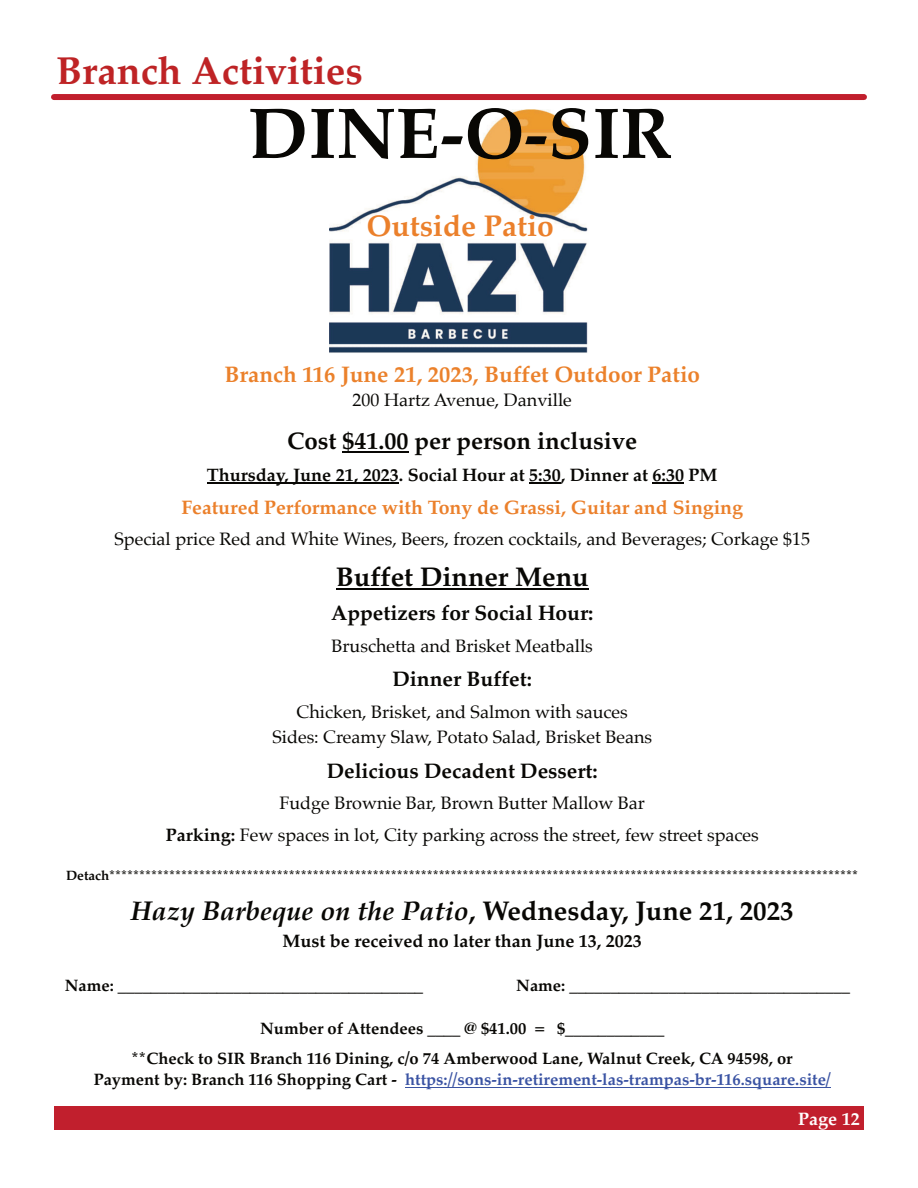
<style>
.page{position:relative;width:918px;height:1188px;background:#fff}
.page>*{position:absolute;margin:0;border:0;box-sizing:border-box;transform-origin:0 0}
.t1{font:700 72px "Palatino";color:#080704}
.t2{font:700 39px "Palatino";color:#bf2325}
.t3{font:700 30px "Palatino";color:#eb802b}
.t4{font:italic 700 27px "Palatino";color:#080704}
.t5{font:700 27px "Palatino";color:#080704}
.t6{font:700 24px "Palatino";color:#080704}
.t7{font:700 22.5px "Palatino";color:#eb812b}
.t8{font:700 21px "Palatino";color:#080704}
.t9{font:700 19.5px "Palatino";color:#eb802b}
.t10{font:18px/25.5px "Palatino";color:#080704;text-align:center}
.t11{font:700 18px "Palatino";color:#080704}
.t12{font:700 18px "Palatino";color:#fff}
.t13{font:700 16.5px/30px "Palatino";color:#080704;text-align:center}
.t14{font:700 16.5px "Palatino";color:#3a53a3}
.t15{font:700 13.5px "Palatino";color:#080704}
.s1{font-weight:700}
.s2{font-style:normal}
.s3{color:#080704}
</style>
<div class="page">
<img style="left:330px;top:109px;width:258px;height:244px">
<hr style="left:343px;top:452px;width:66px;height:1px;background:#080704">
<hr style="left:207px;top:482px;width:192px;height:1px;background:#080704">
<hr style="left:529px;top:482px;width:32px;height:1px;background:#080704">
<hr style="left:653px;top:482px;width:31px;height:1px;background:#080704">
<hr style="left:336px;top:588px;width:253px;height:2px;background:#080704">
<hr style="left:405px;top:1087px;width:426px;height:1px;background:#3a53a3">
<div style="left:54px;top:1107px;width:810px;height:23px;background:#c11f2d"></div>
<div style="left:54px;top:94px;width:810px;height:6px;background:#c11f2d"></div>
<h2 class="t2" style="left:56px;top:52px;width:308px">Branch Activities</h2>
<h1 class="t1" style="left:248px;top:99px;width:425px">DINE-O-SIR</h1>
<h3 class="t3" style="left:366px;top:211px;width:189px">Outside Patio</h3>
<p class="t7" style="left:224px;top:363px;width:477px">Branch 116 June 21, 2023, Buffet Outdoor Patio</p>
<p class="t10" style="left:353px;top:388px;width:221px">200 Hartz Avenue, Danville</p>
<h3 class="t6" style="left:287px;top:429px;width:351px">Cost $41.00 per person inclusive</h3>
<p class="t11" style="left:207px;top:466px;width:512px">Thursday, June 21, 2023. Social Hour at 5:30, Dinner at 6:30 PM</p>
<p class="t9" style="left:181px;top:498px;width:563px">Featured Performance with Tony de Grassi, Guitar and Singing</p>
<p class="t10" style="left:114px;top:527px;width:697px">Special price Red and White Wines, Beers, frozen cocktails, and Beverages; Corkage $15</p>
<h3 class="t5" style="left:336px;top:563px;width:255px">Buffet Dinner Menu</h3>
<p class="t8" style="left:331px;top:603px;width:264px">Appetizers for Social Hour:</p>
<p class="t10" style="left:332px;top:634px;width:263px">Bruschetta and Brisket Meatballs</p>
<p class="t8" style="left:392px;top:669px;width:141px">Dinner Buffet:</p>
<p class="t10" style="left:272px;top:700px;width:381px">Chicken, Brisket, and Salmon with sauces<br>Sides: Creamy Slaw, Potato Salad, Brisket Beans</p>
<p class="t8" style="left:327px;top:760px;width:273px">Delicious Decadent Dessert:</p>
<p class="t10" style="left:166px;top:788px;width:595px;line-height:31.5px">Fudge Brownie Bar, Brown Butter Mallow Bar<br><span class="s1">Parking:</span> Few spaces in lot, City parking across the street, few street spaces</p>
<p class="t15" style="left:66px;top:868px;width:794px">Detach*****************************************************************************************************************************</p>
<h3 class="t4" style="left:131px;top:898px;width:664px">Hazy Barbeque on the Patio<span class="s2">, Wednesday, June 21, 2023</span></h3>
<p class="t11" style="left:283px;top:932px;width:361px">Must be received no later than June 13, 2023</p>
<p class="t13" style="left:65px;top:971px;width:360px">Name: _____________________________________</p>
<p class="t13" style="left:516px;top:971px;width:335px">Name: __________________________________</p>
<p class="t13" style="left:132px;top:1015px;width:662px">Number of Attendees ____ @ $41.00 = $____________<br>**Check to SIR Branch 116 Dining, c/o 74 Amberwood Lane, Walnut Creek, CA 94598, or</p>
<p class="t14" style="left:94px;top:1071px;width:739px"><span class="s3">Payment by: Branch 116 Shopping Cart -</span> https://sons-in-retirement-las-trampas-br-116.square.site/</p>
<p class="t12" style="left:798px;top:1110px;width:63px">Page 12</p>
</div>
